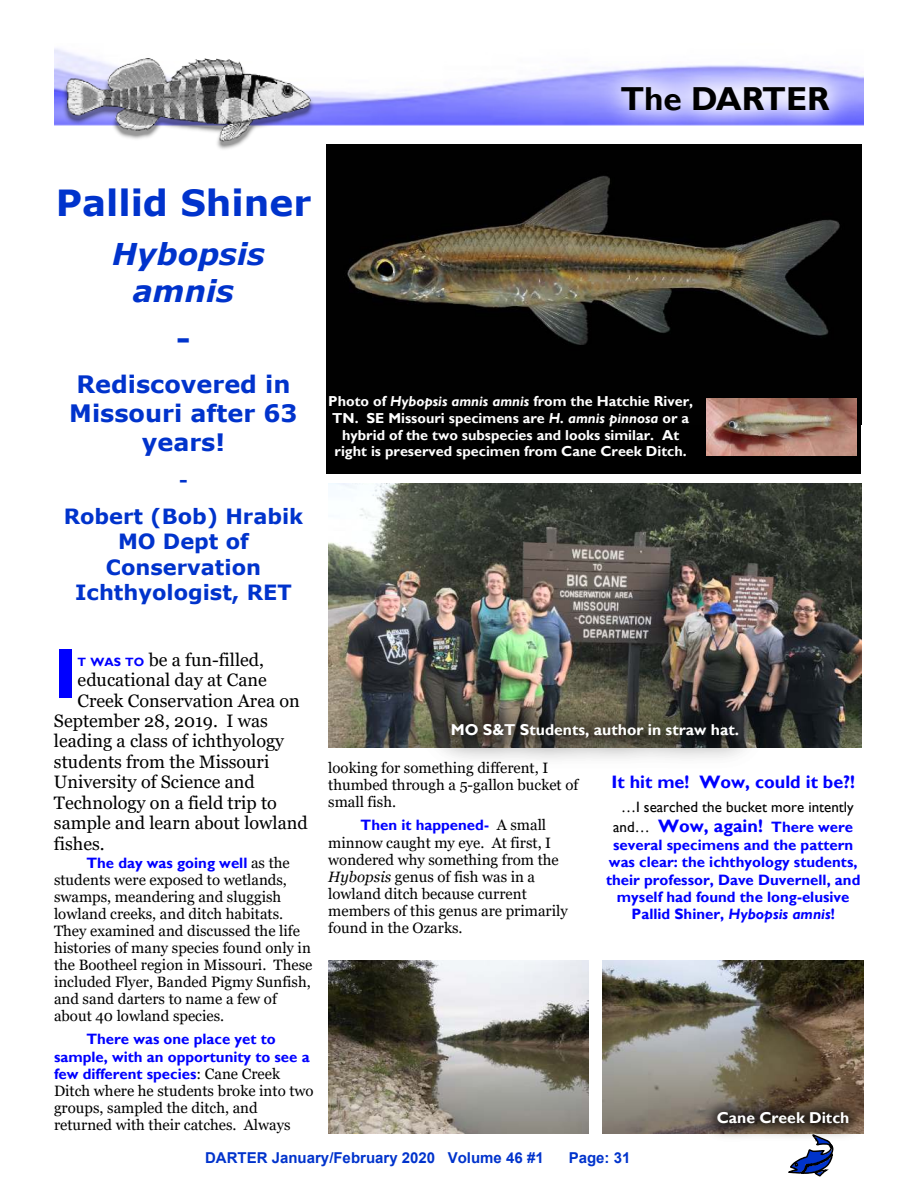
<style>
.page{position:relative;width:918px;height:1188px;background:#fff}
.page>*{position:absolute;margin:0;border:0;box-sizing:border-box;transform-origin:0 0}
.t1{font:700 70.95px "Gill Sans";color:#00f}
.t2{font:700 36px "Verdana";color:#03c}
.t3{font:700 33.15px "Gill Sans";color:#000}
.t4{font:italic 700 30px/36.5px "Verdana";color:#03c;text-align:center}
.t5{font:700 30px "Verdana";color:#03c}
.t6{font:700 24px/29.2px "Verdana";color:#03c;text-align:center}
.t7{font:700 21px/25.5px "Verdana";color:#03c;text-align:center}
.t8{font:18px "Georgia";color:#000}
.t9{font:700 18px "Gill Sans";color:#00f}
.t10{font:700 18px "Verdana";color:#03c}
.t11{font:700 15.75px "Gill Sans";color:#fff}
.t12{font:15px/17.1px "Georgia";color:#000}
.t13{font:700 15px/17.4px "Gill Sans";color:#00f}
.t14{font:700 15px "Arial";color:#03c}
.t15{font:15px "Gill Sans";color:#000}
.t16{font:700 14.4px/16.6px "Gill Sans";color:#fff;text-align:center}
.s1{font-style:italic}
.s2{font-family:"Gill Sans";font-weight:700;font-size:12px;color:#00f}
.s3{font-family:"Georgia";font-weight:400;color:#000}
.s4{font-weight:400;font-size:15px;color:#000}
.s5{font-size:15px}
</style>
<div class="page">
<img style="left:54px;top:48px;width:532px;height:78px">
<img style="left:586px;top:65px;width:278px;height:92px">
<img style="left:61px;top:59px;width:255px;height:90px">
<img style="left:66px;top:59px;width:245px;height:82px">
<svg style="left:788px;top:1155px;width:45px;height:22px"></svg>
<img style="left:328px;top:483px;width:534px;height:188px">
<img style="left:602px;top:960px;width:262px;height:174px">
<div style="left:327px;top:315px;width:534px;height:159px;background:#000"></div>
<img style="left:327px;top:145px;width:534px;height:279px">
<img style="left:707px;top:398px;width:150px;height:58px">
<img style="left:328px;top:960px;width:260px;height:174px">
<img style="left:328px;top:671px;width:534px;height:88px">
<img style="left:681px;top:1078px;width:183px;height:77px">
<h3 class="t3" style="left:620px;top:87px;width:211px">The DARTER</h3>
<h2 class="t2" style="left:56px;top:188px;width:257px">Pallid Shiner</h2>
<h3 class="t4" style="left:112px;top:239px;width:154px">Hybopsis amnis</h3>
<h3 class="t5" style="left:176px;top:327px;width:16px">-</h3>
<h3 class="t6" style="left:69px;top:372px;width:230px">Rediscovered in<br>Missouri after 63 years!</h3>
<p class="t10" style="left:179px;top:473px;width:10px">-</p>
<h3 class="t7" style="left:64px;top:505px;width:241px">Robert (Bob) Hrabik<br>MO Dept of<br>Conservation<br>Ichthyologist, RET</h3>
<p class="t16" style="left:328px;top:395px;width:366px">Photo of <span class="s1">Hybopsis amnis amnis</span> from the Hatchie River, TN. SE Missouri specimens are <span class="s1">H. amnis pinnosa</span> or a hybrid of the two subspecies and looks similar. At right is preserved specimen from Cane Creek Ditch.</p>
<h1 class="t1" style="left:54px;top:649px;width:25px">I</h1>
<p class="t8" style="left:78px;top:652px;width:188px"><span class="s2">T WAS TO</span> be a fun-filled,</p>
<p class="t8" style="left:78px;top:672px;width:191px">educational day at Cane</p>
<p class="t8" style="left:78px;top:693px;width:224px">Creek Conservation Area on</p>
<p class="t8" style="left:54px;top:713px;width:216px">September 28, 2019. I was</p>
<p class="t8" style="left:54px;top:734px;width:232px">leading a class of ichthyology</p>
<p class="t8" style="left:54px;top:754px;width:217px">students from the Missouri</p>
<p class="t8" style="left:54px;top:775px;width:202px">University of Science and</p>
<p class="t8" style="left:54px;top:795px;width:225px">Technology on a field trip to</p>
<p class="t8" style="left:54px;top:816px;width:255px">sample and learn about lowland</p>
<p class="t8" style="left:54px;top:836px;width:52px">fishes.</p>
<p class="t13" style="left:86px;top:855px;width:205px">The day was going well <span class="s3">as the</span></p>
<p class="t12" style="left:54px;top:872px;width:260px">students were exposed to wetlands, swamps, meandering and sluggish lowland creeks, and ditch habitats.<br>They examined and discussed the life histories of many species found only in the Bootheel region in Missouri. These included Flyer, Banded Pigmy Sunfish, and sand darters to name a few of about 40 lowland species.</p>
<p class="t13" style="left:54px;top:1032px;width:257px;text-indent:32px">There was one place yet to sample, with an opportunity to see a few different species<span class="s3">: Cane Creek</span></p>
<p class="t12" style="left:54px;top:1084px;width:261px">Ditch where he students broke into two groups, sampled the ditch, and returned with their catches. Always</p>
<p class="t11" style="left:451px;top:724px;width:290px">MO S&amp;T Students, author in straw hat.</p>
<p class="t12" style="left:328px;top:760px;width:252px">looking for something different, I thumbed through a 5-gallon bucket of small fish.</p>
<p class="t13" style="left:361px;top:818px;width:187px">Then it happened- <span class="s3">A small</span></p>
<p class="t12" style="left:328px;top:835px;width:241px">minnow caught my eye. At first, I wondered why something from the<br><span class="s1">Hybopsis</span> genus of fish was in a lowland ditch because current members of this genus are primarily found in the Ozarks.</p>
<p class="t9" style="left:611px;top:775px;width:245px">It hit me! Wow, could it be?!</p>
<p class="t15" style="left:621px;top:801px;width:234px">…I searched the bucket more intently</p>
<p class="t9" style="left:613px;top:819px;width:242px"><span class="s4">and…</span> Wow, again! <span class="s5">There were</span></p>
<p class="t13" style="left:606px;top:838px;width:256px;text-align:center">several specimens and the pattern was clear: the ichthyology students, their professor, Dave Duvernell, and myself had found the long-elusive Pallid Shiner, <span class="s1">Hybopsis amnis</span>!</p>
<p class="t11" style="left:717px;top:1112px;width:134px">Cane Creek Ditch</p>
<p class="t14" style="left:205px;top:1152px;width:340px">DARTER January/February 2020 Volume 46 #1</p>
<p class="t14" style="left:569px;top:1152px;width:63px">Page: 31</p>
</div>
